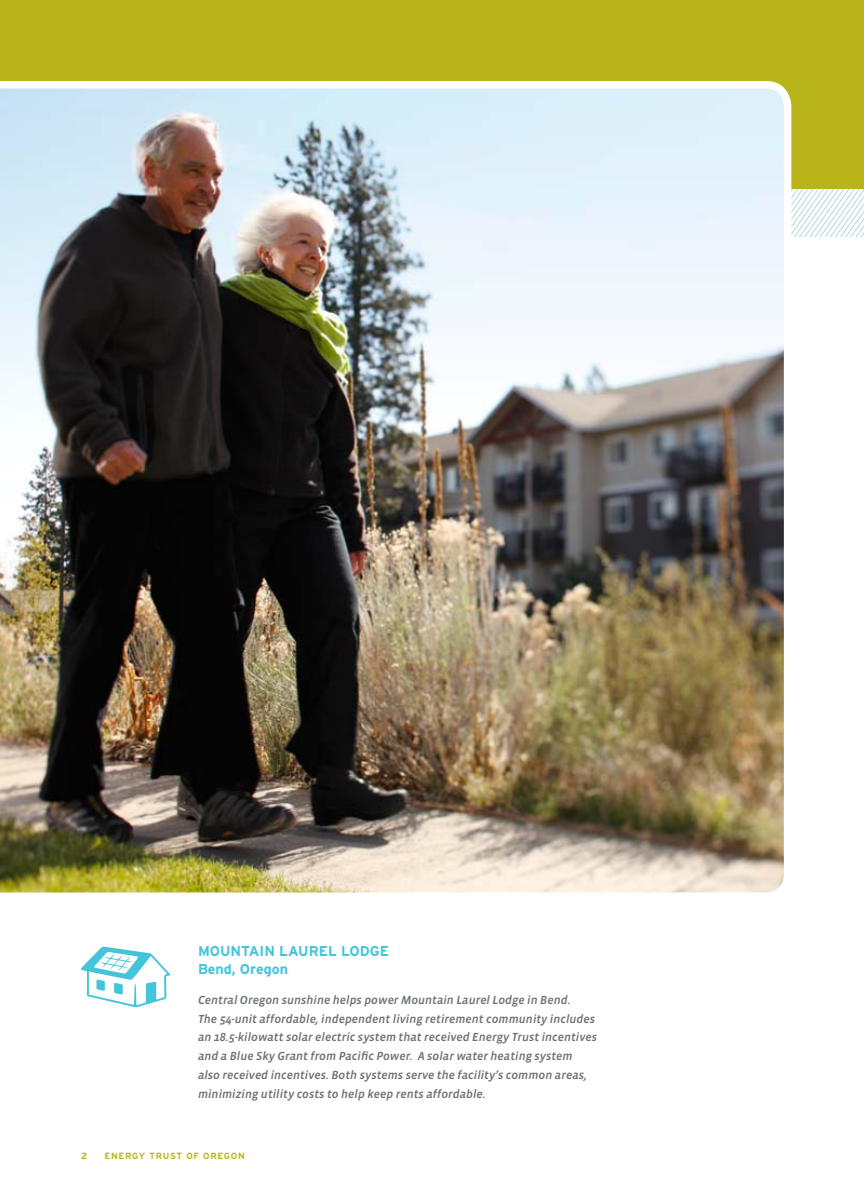
<style>
.page{position:relative;width:864px;height:1188px;background:#fff}
.page>*{position:absolute;margin:0;border:0;box-sizing:border-box;transform-origin:0 0}
.t1{font:700 14.25px/18px "Interstate";color:#43c4db}
.t2{font:italic 12px/18.8px "Vista Sans Med";color:#6d746e}
.t3{font:700 9px "Interstate";letter-spacing:.08em;color:#b9b419}
</style>
<div class="page">
<img style="left:791px;top:189px;width:73px;height:47px">
<div style="left:0;top:0;width:864px;height:189px;background:#b9b419"></div>
<svg style="left:81px;top:947px;width:89px;height:60px"></svg>
<img style="left:0;top:81px;width:791px;height:812px">
<p class="t1" style="left:198px;top:942px;width:193px">MOUNTAIN LAUREL LODGE<br>Bend, Oregon</p>
<p class="t2" style="left:198px;top:991px;width:401px">Central Oregon sunshine helps power Mountain Laurel Lodge in Bend.<br>The 54-unit affordable, independent living retirement community includes an 18.5-kilowatt solar electric system that received Energy Trust incentives and a Blue Sky Grant from Pacific Power. A solar water heating system also received incentives. Both systems serve the facility’s common areas, minimizing utility costs to help keep rents affordable.</p>
<p class="t3" style="left:81px;top:1151px;width:8px">2</p>
<p class="t3" style="left:105px;top:1151px;width:142px">ENERGY TRUST OF OREGON</p>
</div>
